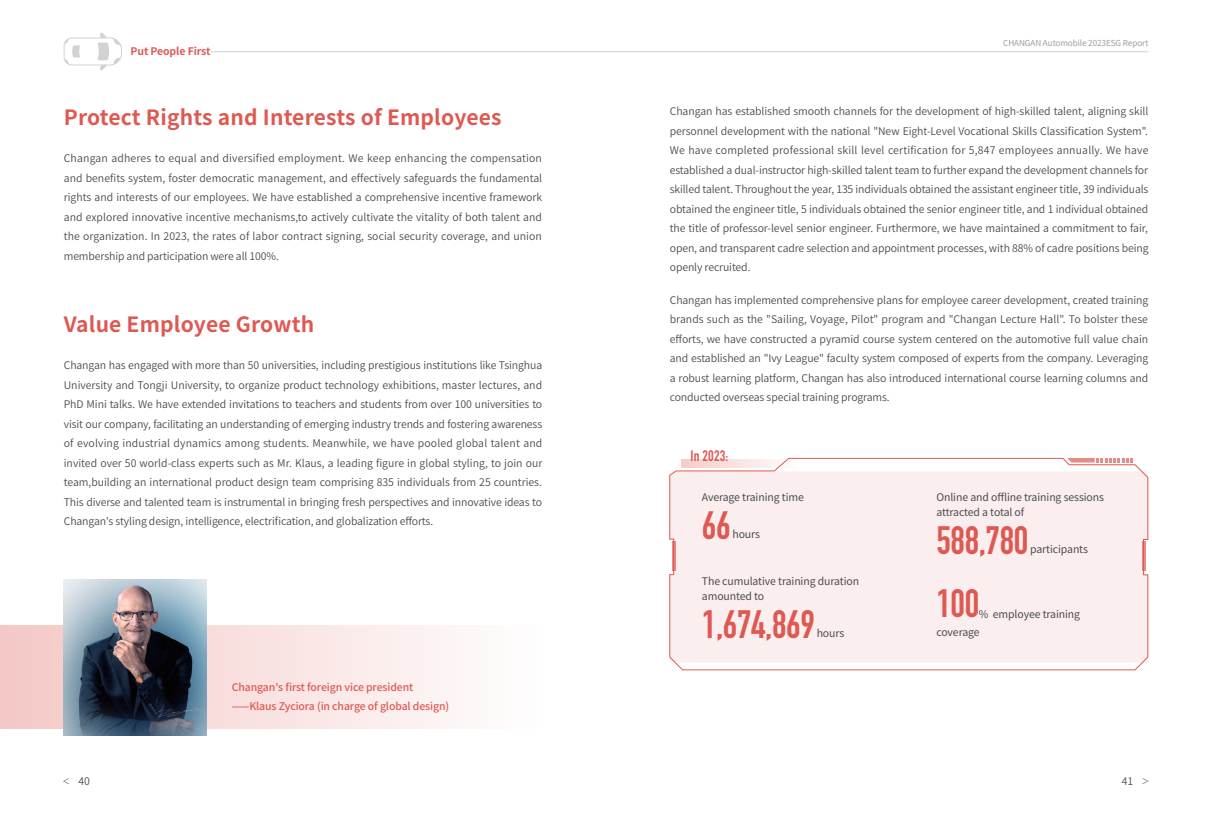
<style>
.page{position:relative;width:1212px;height:823px;background:#fff}
.page>*{position:absolute;margin:0;border:0;box-sizing:border-box;transform-origin:0 0}
.t1{font:700 39px "DIN Condensed";letter-spacing:-.01em;color:#de5952}
.t2{font:700 21px "Source Han Sans CN";letter-spacing:.01em;color:#de5952}
.t3{font:700 15px "DIN Condensed";letter-spacing:.01em;color:#de5952}
.t4{font:10.5px/19.5px "Source Han Sans CN";letter-spacing:-.01em;color:#4b4c4d;text-align:justify}
.t5{font:10.5px/15px "Source Han Sans CN";letter-spacing:-.01em;color:#4b4c4d}
.t6{font:500 10.5px/19.5px "Source Han Sans CN";letter-spacing:-.01em;color:#de5952}
.t7{font:700 10.5px "Source Han Sans CN";letter-spacing:-.01em;color:#de5952}
.t8{font:8.25px "Source Han Sans CN";letter-spacing:-.01em;color:#939598}
.s1{font-size:7.5px}
</style>
<div class="page">
<hr style="left:131px;top:51px;width:1017px;height:1px;background:#d1d2d4">
<svg style="left:64px;top:33px;width:58px;height:37px"></svg>
<div style="left:131px;top:46px;width:79px;height:10px;background:#fff"></div>
<svg style="left:0;top:624px;width:451px;height:103px;fill:#fae6e5"></svg>
<img style="left:64px;top:579px;width:142px;height:156px">
<svg style="left:674px;top:457px;width:470px;height:213px"></svg>
<svg style="left:1067px;top:458px;width:66px;height:4px"></svg>
<div style="left:669px;top:471px;width:479px;height:191px;background:#fbeeee"></div>
<p class="t7" style="left:131px;top:46px;width:81px">Put People First</p>
<h2 class="t2" style="left:64px;top:106px;width:439px">Protect Rights and Interests of Employees</h2>
<p class="t4" style="left:64px;top:149px;width:480px">Changan adheres to equal and diversified employment. We keep enhancing the compensation and benefits system, foster democratic management, and effectively safeguards the fundamental rights and interests of our employees. We have established a comprehensive incentive framework and explored innovative incentive mechanisms,to actively cultivate the vitality of both talent and the organization. In 2023, the rates of labor contract signing, social security coverage, and union membership and participation were all 100%.</p>
<h2 class="t2" style="left:64px;top:313px;width:252px">Value Employee Growth</h2>
<p class="t4" style="left:64px;top:356px;width:480px">Changan has engaged with more than 50 universities, including prestigious institutions like Tsinghua University and Tongji University, to organize product technology exhibitions, master lectures, and PhD Mini talks. We have extended invitations to teachers and students from over 100 universities to visit our company, facilitating an understanding of emerging industry trends and fostering awareness of evolving industrial dynamics among students. Meanwhile, we have pooled global talent and invited over 50 world-class experts such as Mr. Klaus, a leading figure in global styling, to join our team,building an international product design team comprising 835 individuals from 25 countries.<br>This diverse and talented team is instrumental in bringing fresh perspectives and innovative ideas to Changan's styling design, intelligence, electrification, and globalization efforts.</p>
<p class="t6" style="left:232px;top:677px;width:219px">Changan's first foreign vice president ——Klaus Zyciora (in charge of global design)</p>
<p class="t8" style="left:1003px;top:38px;width:147px">CHANGAN Automobile 2023ESG Report</p>
<p class="t4" style="left:670px;top:102px;width:480px">Changan has established smooth channels for the development of high-skilled talent, aligning skill personnel development with the national "New Eight-Level Vocational Skills Classification System".<br>We have completed professional skill level certification for 5,847 employees annually. We have established a dual-instructor high-skilled talent team to further expand the development channels for skilled talent. Throughout the year, 135 individuals obtained the assistant engineer title, 39 individuals obtained the engineer title, 5 individuals obtained the senior engineer title, and 1 individual obtained the title of professor-level senior engineer. Furthermore, we have maintained a commitment to fair, open, and transparent cadre selection and appointment processes, with 88% of cadre positions being openly recruited.</p>
<p class="t4" style="left:670px;top:290px;width:480px">Changan has implemented comprehensive plans for employee career development, created training brands such as the "Sailing, Voyage, Pilot" program and "Changan Lecture Hall". To bolster these efforts, we have constructed a pyramid course system centered on the automotive full value chain and established an "Ivy League" faculty system composed of experts from the company. Leveraging a robust learning platform, Changan has also introduced international course learning columns and conducted overseas special training programs.</p>
<h3 class="t3" style="left:690px;top:446px;width:39px">In 2023:</h3>
<p class="t5" style="left:702px;top:489px;width:103px">Average training time</p>
<h1 class="t1" style="left:702px;top:499px;width:30px">66</h1>
<p class="t5" style="left:732px;top:526px;width:29px">hours</p>
<p class="t5" style="left:702px;top:573px;width:159px">The cumulative training duration amounted to</p>
<h1 class="t1" style="left:702px;top:598px;width:114px">1,674,869</h1>
<p class="t5" style="left:817px;top:625px;width:29px">hours</p>
<p class="t5" style="left:936px;top:489px;width:169px">Online and offline training sessions attracted a total of</p>
<h1 class="t1" style="left:936px;top:514px;width:93px">588,780</h1>
<p class="t5" style="left:1030px;top:541px;width:59px">participants</p>
<h1 class="t1" style="left:936px;top:577px;width:44px">100</h1>
<p class="t5" style="left:936px;top:604px;width:145px;line-height:18.8px;text-indent:42px">% employee training coverage</p>
<p class="t4" style="left:63px;top:771px;width:29px"><span class="s1">＜</span> 40</p>
<p class="t4" style="left:1122px;top:771px;width:29px">41 <span class="s1">＞</span></p>
</div>
